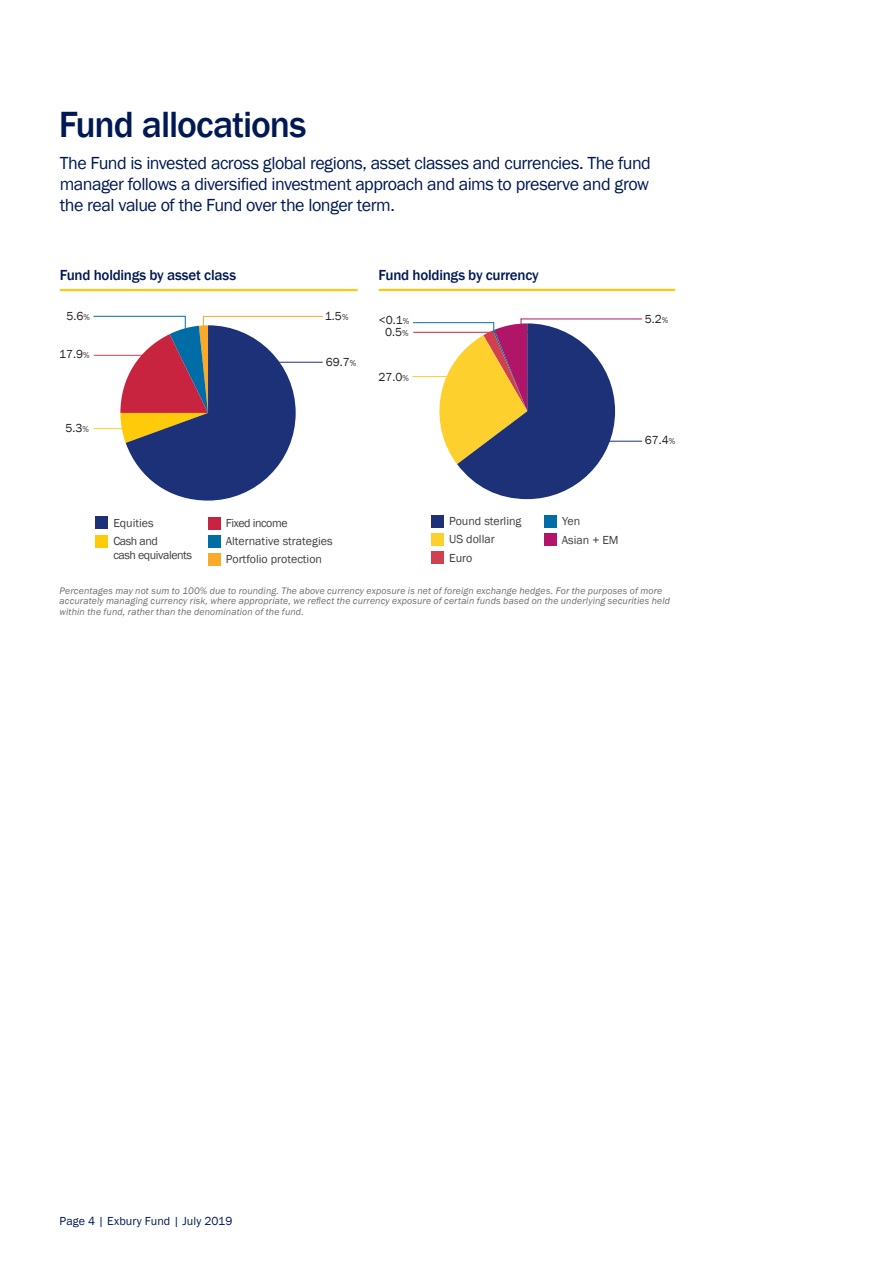
<style>
.page{position:relative;width:893px;height:1263px;background:#fff}
.page>*{position:absolute;margin:0;border:0;box-sizing:border-box;transform-origin:0 0}
.Section_Heading{font:500 37.5px "Franklin Gothic";letter-spacing:-.03em;color:#001954}
.Sub-heading{font:18px/21px "Franklin Gothic";letter-spacing:-.03em;color:#001954;text-align:justify}
.Graph_Title{font:500 15px "Franklin Gothic";letter-spacing:-.015em;color:#001954}
.t1{font:12px/18.3px "Franklin Gothic";color:#3e3e3f}
.t2{font:12px "Franklin Gothic";color:#231f20}
.t3{font:12px "Franklin Gothic";letter-spacing:-.035em;color:#3e3e3f}
.Folio{font:12px "Franklin Gothic";letter-spacing:.005em;color:#001954}
.Source___Reference_T{font:italic 9.75px/10.5px "Franklin Gothic";letter-spacing:.015em;color:#6c6d70}
.s1{font-size:9px}
</style>
<div class="page">
<hr style="left:60px;top:289px;width:298px;height:2px;background:#feca0a">
<hr style="left:379px;top:289px;width:296px;height:2px;background:#feca0a">
<hr style="left:93px;top:316px;width:93px;height:1px;background:#006da7">
<hr style="left:94px;top:355px;width:114px;height:1px;background:#d0404f">
<hr style="left:94px;top:428px;width:114px;height:1px;background:#fed02d">
<hr style="left:208px;top:362px;width:115px;height:1px;background:#1c3177">
<hr style="left:203px;top:316px;width:120px;height:1px;background:#faa928">
<svg style="left:120px;top:316px;width:176px;height:185px"></svg>
<div style="left:95px;top:517px;width:13px;height:12px;background:#1c3177"></div>
<div style="left:95px;top:535px;width:13px;height:12px;background:#feca0a"></div>
<div style="left:208px;top:535px;width:13px;height:12px;background:#006da7"></div>
<div style="left:208px;top:553px;width:13px;height:12px;background:#faa928"></div>
<div style="left:208px;top:517px;width:12px;height:12px;background:#c8233f"></div>
<hr style="left:413px;top:332px;width:116px;height:1px;background:#c8233f">
<hr style="left:413px;top:322px;width:81px;height:1px;background:#006da7">
<hr style="left:412px;top:376px;width:115px;height:1px;background:#fed02d">
<hr style="left:521px;top:319px;width:121px;height:1px;background:#b11568">
<hr style="left:527px;top:441px;width:115px;height:1px;background:#1c3177">
<div style="left:431px;top:515px;width:13px;height:13px;background:#1c3177"></div>
<div style="left:431px;top:533px;width:13px;height:13px;background:#fed02d"></div>
<div style="left:431px;top:551px;width:13px;height:13px;background:#d0404f"></div>
<div style="left:544px;top:533px;width:13px;height:13px;background:#b11568"></div>
<svg style="left:428px;top:319px;width:187px;height:180px"></svg>
<div style="left:544px;top:515px;width:13px;height:13px;background:#006da7"></div>
<p class="Section_Heading" style="left:59px;top:101px;width:249px">Fund allocations</p>
<p class="Sub-heading" style="left:60px;top:153px;width:593px">The Fund is invested across global regions, asset classes and currencies. The fund manager follows a diversified investment approach and aims to preserve and grow the real value of the Fund over the longer term.</p>
<p class="Graph_Title" style="left:60px;top:266px;width:178px">Fund holdings by asset class</p>
<p class="Graph_Title" style="left:379px;top:266px;width:162px">Fund holdings by currency</p>
<p class="t2" style="left:66px;top:309px;width:25px">5.6<span class="s1">%</span></p>
<p class="t2" style="left:325px;top:308px;width:25px">1.5<span class="s1">%</span></p>
<p class="t2" style="left:326px;top:354px;width:32px">69.7<span class="s1">%</span></p>
<p class="t2" style="left:59px;top:347px;width:32px">17.9<span class="s1">%</span></p>
<p class="t2" style="left:66px;top:420px;width:25px">5.3<span class="s1">%</span></p>
<p class="t2" style="left:379px;top:313px;width:32px">&lt;0.1<span class="s1">%</span></p>
<p class="t2" style="left:645px;top:312px;width:25px">5.2<span class="s1">%</span></p>
<p class="t2" style="left:385px;top:324px;width:25px">0.5<span class="s1">%</span></p>
<p class="t2" style="left:378px;top:370px;width:32px">27.0<span class="s1">%</span></p>
<p class="t2" style="left:645px;top:433px;width:32px">67.4<span class="s1">%</span></p>
<p class="t1" style="left:113px;top:514px;width:46px">Equities<br>Cash and</p>
<p class="t3" style="left:113px;top:548px;width:80px">cash equivalents</p>
<p class="t3" style="left:226px;top:515px;width:63px">Fixed income</p>
<p class="t1" style="left:226px;top:533px;width:108px;line-height:17.9px">Alternative strategies<br>Portfolio protection</p>
<p class="t1" style="left:449px;top:512px;width:74px">Pound sterling<br>US dollar<br>Euro</p>
<p class="t1" style="left:562px;top:512px;width:20px">Yen</p>
<p class="t1" style="left:562px;top:531px;width:58px">Asian + EM</p>
<p class="Source___Reference_T" style="left:60px;top:585px;width:612px">Percentages may not sum to 100% due to rounding. The above currency exposure is net of foreign exchange hedges. For the purposes of more accurately managing currency risk, where appropriate, we reflect the currency exposure of certain funds based on the underlying securities held within the fund, rather than the denomination of the fund.</p>
<p class="Folio" style="left:60px;top:1213px;width:174px">Page 4 | Exbury Fund | July 2019</p>
</div>
